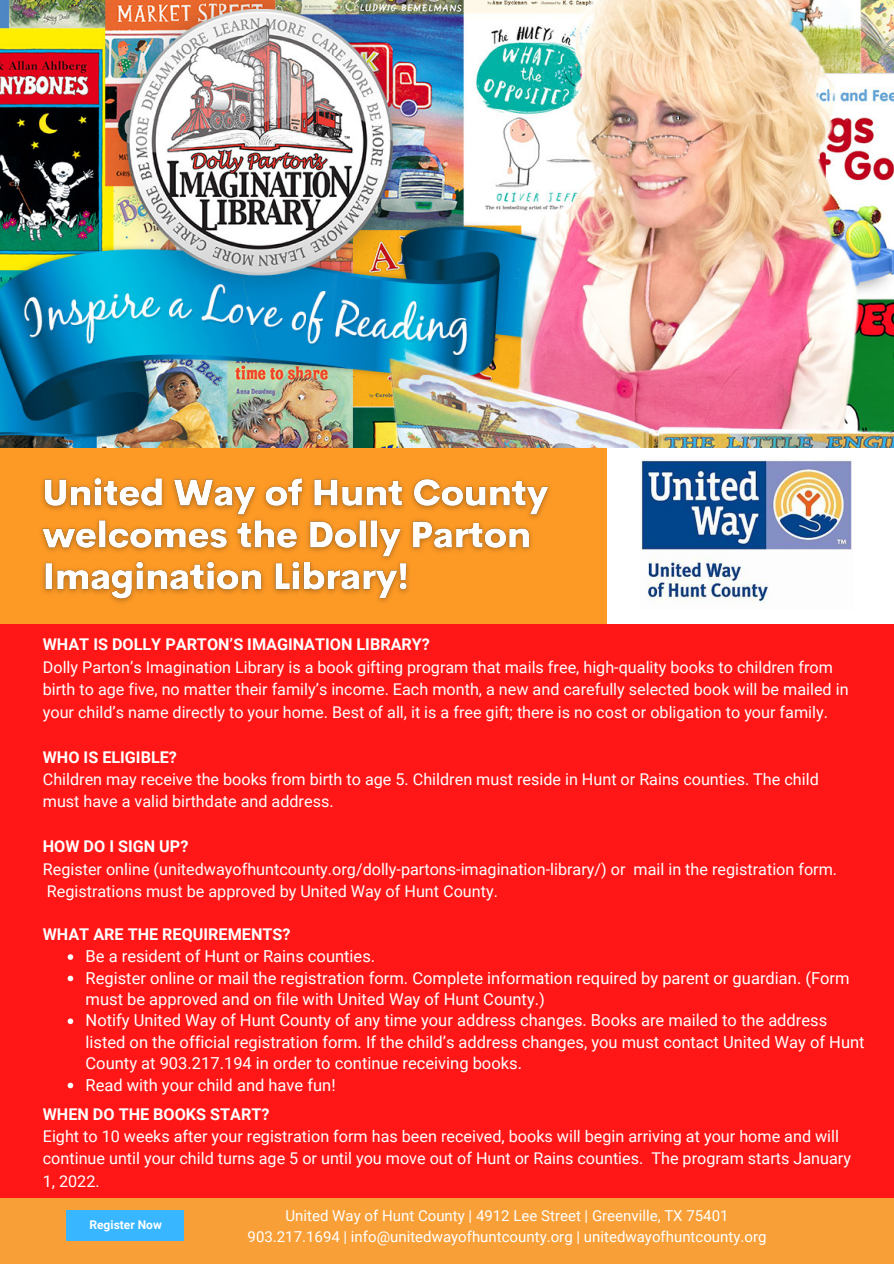
<style>
.page{position:relative;width:894px;height:1264px;background:#fff}
.page>*{position:absolute;margin:0;border:0;box-sizing:border-box;transform-origin:0 0}
.t1{font:16.5px/21.5px "Roboto";color:#fff}
.t2{font:16.2px/22.5px "Roboto";color:#fff}
.t3{font:700 16.2px "Roboto";color:#fff}
.t4{font:15px "Roboto";color:#fff}
.t5{font:700 12px "Roboto";color:#fff}
</style>
<div class="page">
<div style="left:0;top:437px;width:606px;height:187px;background:#fd9a26"></div>
<img style="left:0;top:0;width:893px;height:447px">
<div style="left:0;top:624px;width:893px;height:573px;background:#ff1616"></div>
<div style="left:0;top:1197px;width:893px;height:66px;background:#f89f37"></div>
<div style="left:67px;top:1210px;width:117px;height:30px;background:#38b6ff"></div>
<img style="left:640px;top:460px;width:211px;height:143px">
<img style="left:41px;top:477px;width:509px;height:126px">
<svg style="left:68px;top:954px;width:5px;height:5px"></svg>
<svg style="left:68px;top:975px;width:5px;height:6px"></svg>
<svg style="left:68px;top:1018px;width:5px;height:6px"></svg>
<svg style="left:68px;top:1082px;width:5px;height:6px"></svg>
<p class="t3" style="left:43px;top:635px;width:388px">WHAT IS DOLLY PARTON’S IMAGINATION LIBRARY?</p>
<p class="t2" style="left:43px;top:656px;width:807px">Dolly Parton’s Imagination Library is a book gifting program that mails free, high-quality books to children from birth to age five, no matter their family’s income. Each month, a new and carefully selected book will be mailed in your child’s name directly to your home. Best of all, it is a free gift; there is no cost or obligation to your family.</p>
<p class="t3" style="left:43px;top:747px;width:135px">WHO IS ELIGIBLE?</p>
<p class="t2" style="left:43px;top:768px;width:777px">Children may receive the books from birth to age 5. Children must reside in Hunt or Rains counties. The child must have a valid birthdate and address.</p>
<p class="t3" style="left:43px;top:837px;width:147px">HOW DO I SIGN UP?</p>
<p class="t2" style="left:43px;top:858px;width:795px">Register online (unitedwayofhuntcounty.org/dolly-partons-imagination-library/) or mail in the registration form.<br>Registrations must be approved by United Way of Hunt County.</p>
<p class="t3" style="left:43px;top:924px;width:249px">WHAT ARE THE REQUIREMENTS?</p>
<p class="t1" style="left:85px;top:945px;width:291px">Be a resident of Hunt or Rains counties.</p>
<p class="t1" style="left:85px;top:967px;width:765px">Register online or mail the registration form. Complete information required by parent or guardian. (Form must be approved and on file with United Way of Hunt County.)</p>
<p class="t1" style="left:85px;top:1009px;width:780px">Notify United Way of Hunt County of any time your address changes. Books are mailed to the address listed on the official registration form. If the child’s address changes, you must contact United Way of Hunt<br>County at 903.217.194 in order to continue receiving books.</p>
<p class="t1" style="left:85px;top:1074px;width:251px">Read with your child and have fun!</p>
<p class="t3" style="left:43px;top:1104px;width:228px">WHEN DO THE BOOKS START?</p>
<p class="t2" style="left:43px;top:1125px;width:809px">Eight to 10 weeks after your registration form has been received, books will begin arriving at your home and will continue until your child turns age 5 or until you move out of Hunt or Rains counties. The program starts January<br>1, 2022.</p>
<p class="t5" style="left:89px;top:1218px;width:74px">Register Now</p>
<p class="t4" style="left:285px;top:1207px;width:444px">United Way of Hunt County | 4912 Lee Street | Greenville, TX 75401</p>
<p class="t4" style="left:247px;top:1227px;width:520px">903.217.1694 | info@unitedwayofhuntcounty.org | unitedwayofhuntcounty.org</p>
</div>
